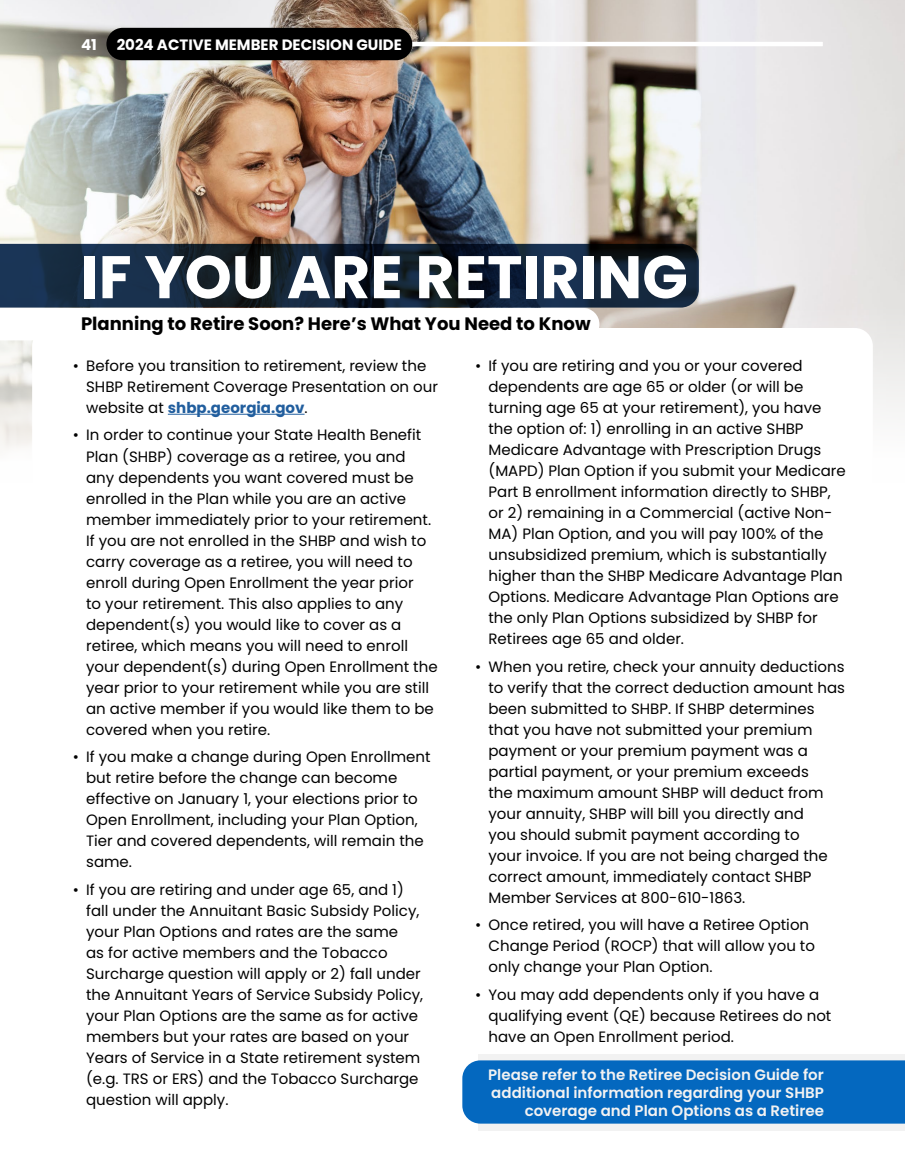
<style>
.page{position:relative;width:905px;height:1175px;background:#fff}
.page>*{position:absolute;margin:0;border:0;box-sizing:border-box;transform-origin:0 0}
.t1{font:700 60px "Poppins";color:#fff}
.t2{font:700 18px "Poppins";color:#000}
.t3{font:15px/21px "Poppins";color:#000}
.t4{font:600 15px/18px "Poppins";color:#f2f2f2;text-align:right}
.t5{font:700 15px "Poppins";color:#fff}
.s1{font-weight:700;color:#215e9e}
</style>
<div class="page">
<img style="left:0;top:0;width:904px;height:449px">
<svg style="left:0;top:244px;width:698px;height:63px;background:#132437"></svg>
<div style="left:478px;top:1053px;width:426px;height:77px;background:#f2f2f2"></div>
<div style="left:32px;top:328px;width:840px;height:237px;background:#fff;border-radius:18px"></div>
<hr style="left:168px;top:414px;width:136px;height:1px;background:#215e9e">
<div style="left:462px;top:1060px;width:442px;height:63px;background:#0468bf"></div>
<svg style="left:0;top:308px;width:599px;height:32px"></svg>
<hr style="left:321px;top:42px;width:501px;height:4px;background:#fff">
<div style="left:106px;top:28px;width:306px;height:32px;background:#000;border-radius:16px"></div>
<p class="t5" style="left:81px;top:36px;width:17px">41</p>
<p class="t5" style="left:117px;top:36px;width:287px">2024 ACTIVE MEMBER DECISION GUIDE</p>
<h1 class="t1" style="left:81px;top:242px;width:608px">IF YOU ARE RETIRING</h1>
<p class="t2" style="left:81px;top:314px;width:511px">Planning to Retire Soon? Here’s What You Need to Know</p>
<p class="t3" style="left:86px;top:355px;width:353px;text-indent:-14px">• Before you transition to retirement, review the<br>SHBP Retirement Coverage Presentation on our website at <span class="s1">shbp.georgia.gov</span>.</p>
<p class="t3" style="left:86px;top:425px;width:353px;text-indent:-14px">• In order to continue your State Health Benefit Plan (SHBP) coverage as a retiree, you and<br>any dependents you want covered must be enrolled in the Plan while you are an active member immediately prior to your retirement.<br>If you are not enrolled in the SHBP and wish to carry coverage as a retiree, you will need to enroll during Open Enrollment the year prior<br>to your retirement. This also applies to any dependent(s) you would like to cover as a retiree, which means you will need to enroll your dependent(s) during Open Enrollment the year prior to your retirement while you are still an active member if you would like them to be covered when you retire.</p>
<p class="t3" style="left:86px;top:746px;width:346px;text-indent:-14px">• If you make a change during Open Enrollment but retire before the change can become effective on January 1, your elections prior to Open Enrollment, including your Plan Option, Tier and covered dependents, will remain the same.</p>
<p class="t3" style="left:86px;top:879px;width:338px;text-indent:-14px">• If you are retiring and under age 65, and 1) fall under the Annuitant Basic Subsidy Policy, your Plan Options and rates are the same<br>as for active members and the Tobacco Surcharge question will apply or 2) fall under the Annuitant Years of Service Subsidy Policy, your Plan Options are the same as for active members but your rates are based on your Years of Service in a State retirement system (e.g. TRS or ERS) and the Tobacco Surcharge question will apply.</p>
<p class="t3" style="left:488px;top:355px;width:359px;text-indent:-14px">• If you are retiring and you or your covered dependents are age 65 or older (or will be turning age 65 at your retirement), you have the option of: 1) enrolling in an active SHBP Medicare Advantage with Prescription Drugs (MAPD) Plan Option if you submit your Medicare Part B enrollment information directly to SHBP, or 2) remaining in a Commercial (active Non-MA) Plan Option, and you will pay 100% of the unsubsidized premium, which is substantially higher than the SHBP Medicare Advantage Plan Options. Medicare Advantage Plan Options are the only Plan Options subsidized by SHBP for Retirees age 65 and older.</p>
<p class="t3" style="left:488px;top:656px;width:358px;text-indent:-14px">• When you retire, check your annuity deductions to verify that the correct deduction amount has been submitted to SHBP. If SHBP determines that you have not submitted your premium payment or your premium payment was a partial payment, or your premium exceeds<br>the maximum amount SHBP will deduct from your annuity, SHBP will bill you directly and<br>you should submit payment according to<br>your invoice. If you are not being charged the correct amount, immediately contact SHBP Member Services at 800-610-1863.</p>
<p class="t3" style="left:488px;top:914px;width:328px;text-indent:-14px">• Once retired, you will have a Retiree Option<br>Change Period (ROCP) that will allow you to only change your Plan Option.</p>
<p class="t3" style="left:488px;top:984px;width:344px;text-indent:-14px">• You may add dependents only if you have a qualifying event (QE) because Retirees do not have an Open Enrollment period.</p>
<p class="t4" style="left:488px;top:1066px;width:337px">Please refer to the Retiree Decision Guide for additional information regarding your SHBP coverage and Plan Options as a Retiree</p>
</div>
